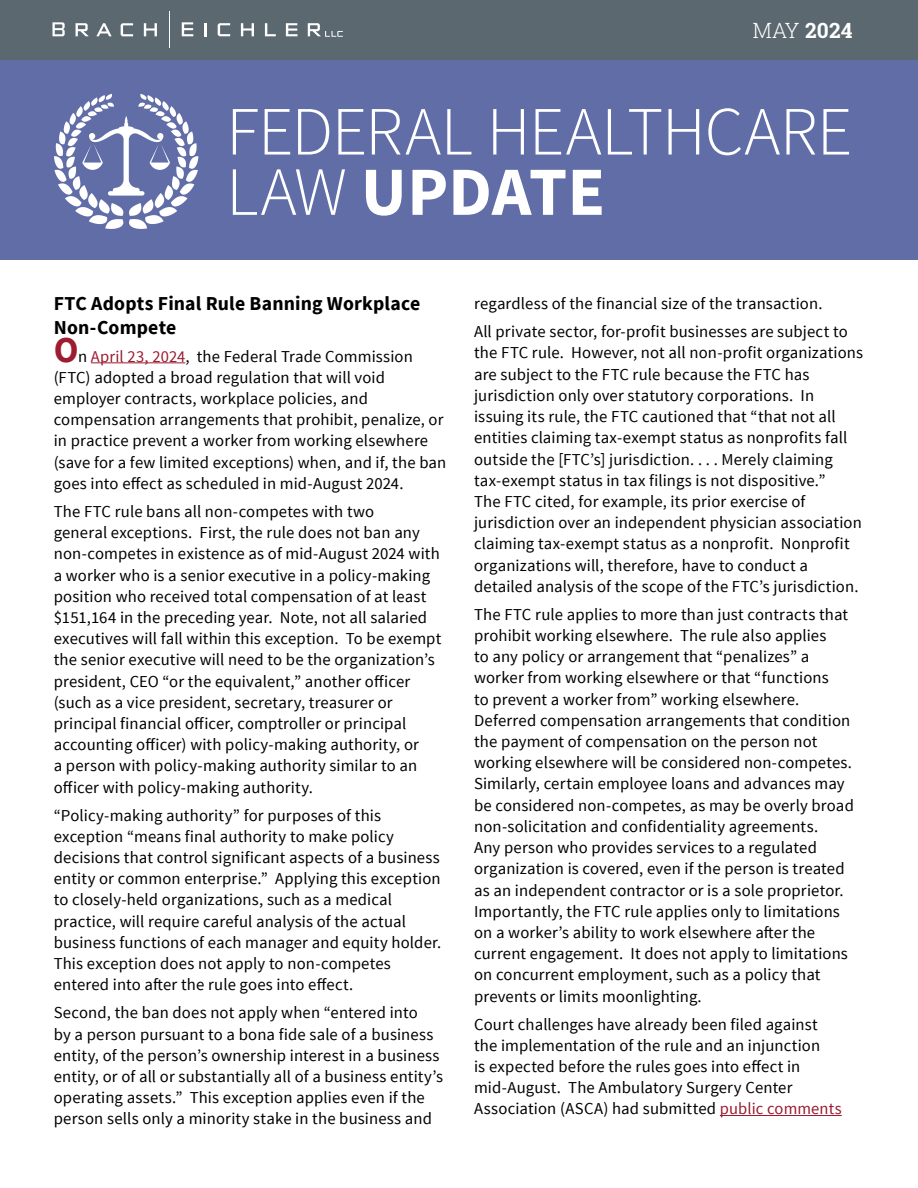
<style>
.page{position:relative;width:918px;height:1188px;background:#fff}
.page>*{position:absolute;margin:0;border:0;box-sizing:border-box;transform-origin:0 0}
.t1{font:300 69px/60.3px "Source Sans Pro";letter-spacing:-.02em;color:#fff}
.t2{font:700 21px "Roboto Slab";color:#fff}
.t3{font:700 19.65px/23.7px "Source Sans Pro";letter-spacing:.01em;color:#000}
.t4{font:16.65px/21.1px "Source Sans Pro";letter-spacing:.005em;color:#000}
.s1{font-weight:300}
.s2{font-weight:700}
.s3{font-weight:700;font-size:36.3px;color:#9e1c30}
.s4{font-size:16.5px;color:#9b192f}
</style>
<div class="page">
<hr style="left:91px;top:362px;width:94px;height:1px;background:#9b192f">
<hr style="left:720px;top:1115px;width:122px;height:1px;background:#9b192f">
<div style="left:0;top:8px;width:918px;height:252px;background:#616da7"></div>
<div style="left:0;top:0;width:918px;height:59px;background:#5b6870"></div>
<svg style="left:53px;top:22px;width:12px;height:14px"></svg>
<svg style="left:76px;top:23px;width:13px;height:13px"></svg>
<svg style="left:96px;top:23px;width:16px;height:13px"></svg>
<svg style="left:144px;top:23px;width:13px;height:13px"></svg>
<svg style="left:204px;top:23px;width:3px;height:13px"></svg>
<svg style="left:241px;top:23px;width:13px;height:13px"></svg>
<svg style="left:265px;top:23px;width:11px;height:13px"></svg>
<svg style="left:286px;top:23px;width:11px;height:13px"></svg>
<svg style="left:121px;top:23px;width:12px;height:13px"></svg>
<svg style="left:218px;top:23px;width:12px;height:13px"></svg>
<svg style="left:182px;top:22px;width:11px;height:14px"></svg>
<hr style="left:169px;top:11px;width:1px;height:37px;background:#fff">
<svg style="left:308px;top:23px;width:35px;height:14px"></svg>
<svg style="left:54px;top:94px;width:144px;height:135px"></svg>
<p class="t2" style="left:753px;top:16px;width:101px"><span class="s1">MAY</span> 2024</p>
<h1 class="t1" style="left:226px;top:102px;width:628px">FEDERAL HEALTHCARE<br>LAW <span class="s2">UPDATE</span></h1>
<p class="t3" style="left:54px;top:291px;width:368px">FTC Adopts Final Rule Banning Workplace<br>Non-Compete</p>
<p class="t4" style="left:54px;top:346px;width:394px"><span class="s3">O</span>n <span class="s4">April 23, 2024</span>, the Federal Trade Commission (FTC) adopted a broad regulation that will void employer contracts, workplace policies, and compensation arrangements that prohibit, penalize, or in practice prevent a worker from working elsewhere (save for a few limited exceptions) when, and if, the ban goes into effect as scheduled in mid-August 2024.</p>
<p class="t4" style="left:54px;top:501px;width:389px">The FTC rule bans all non-competes with two<br>general exceptions. First, the rule does not ban any non-competes in existence as of mid-August 2024 with a worker who is a senior executive in a policy-making position who received total compensation of at least $151,164 in the preceding year. Note, not all salaried executives will fall within this exception. To be exempt the senior executive will need to be the organization’s president, CEO “or the equivalent,” another officer (such as a vice president, secretary, treasurer or principal financial officer, comptroller or principal accounting officer) with policy-making authority, or<br>a person with policy-making authority similar to an officer with policy-making authority.</p>
<p class="t4" style="left:54px;top:805px;width:389px">“Policy-making authority” for purposes of this exception “means final authority to make policy decisions that control significant aspects of a business entity or common enterprise.” Applying this exception to closely-held organizations, such as a medical practice, will require careful analysis of the actual business functions of each manager and equity holder.<br>This exception does not apply to non-competes entered into after the rule goes into effect.</p>
<p class="t4" style="left:54px;top:1002px;width:391px">Second, the ban does not apply when “entered into<br>by a person pursuant to a bona fide sale of a business entity, of the person’s ownership interest in a business entity, or of all or substantially all of a business entity’s operating assets.” This exception applies even if the person sells only a minority stake in the business and</p>
<p class="t4" style="left:474px;top:290px;width:375px;line-height:27.9px">regardless of the financial size of the transaction.<br>All private sector, for-profit businesses are subject to</p>
<p class="t4" style="left:474px;top:343px;width:391px">the FTC rule. However, not all non-profit organizations are subject to the FTC rule because the FTC has jurisdiction only over statutory corporations. In issuing its rule, the FTC cautioned that “that not all entities claiming tax-exempt status as nonprofits fall outside the [FTC’s] jurisdiction. . . . Merely claiming tax-exempt status in tax filings is not dispositive.”<br>The FTC cited, for example, its prior exercise of jurisdiction over an independent physician association claiming tax-exempt status as a nonprofit. Nonprofit organizations will, therefore, have to conduct a detailed analysis of the scope of the FTC’s jurisdiction.</p>
<p class="t4" style="left:474px;top:604px;width:381px">The FTC rule applies to more than just contracts that prohibit working elsewhere. The rule also applies<br>to any policy or arrangement that “penalizes” a worker from working elsewhere or that “functions<br>to prevent a worker from” working elsewhere.<br>Deferred compensation arrangements that condition the payment of compensation on the person not working elsewhere will be considered non-competes.<br>Similarly, certain employee loans and advances may be considered non-competes, as may be overly broad non-solicitation and confidentiality agreements.<br>Any person who provides services to a regulated organization is covered, even if the person is treated as an independent contractor or is a sole proprietor.<br>Importantly, the FTC rule applies only to limitations on a worker’s ability to work elsewhere after the current engagement. It does not apply to limitations on concurrent employment, such as a policy that prevents or limits moonlighting.</p>
<p class="t4" style="left:474px;top:1014px;width:369px">Court challenges have already been filed against the implementation of the rule and an injunction<br>is expected before the rules goes into effect in mid-August. The Ambulatory Surgery Center Association (ASCA) had submitted <span class="s4">public comments</span></p>
</div>
